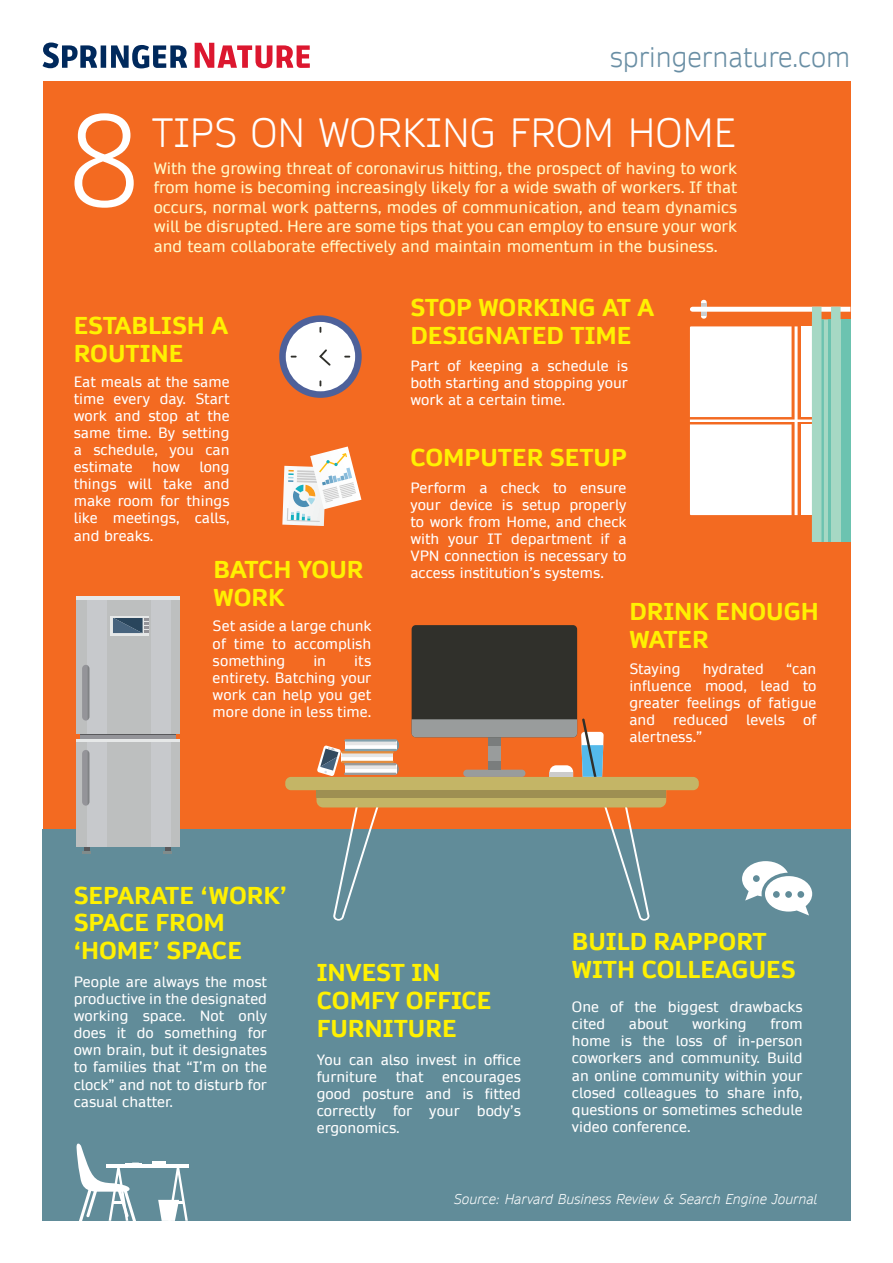
<style>
.page{position:relative;width:893px;height:1263px;background:#fff}
.page>*{position:absolute;margin:0;border:0;box-sizing:border-box;transform-origin:0 0}
.t1{font:300 124.2px "Daytona Pro";color:#fff}
.t2{font:300 39px "Daytona Pro";color:#fff}
.t3{font:300 27px "Daytona Pro";color:#698ea4}
.t4{font:700 23.25px/27.9px "Daytona Pro";color:#fff101}
.t5{font:15.75px/19.5px "Daytona Pro";color:#fffac8;text-align:justify}
.t6{font:14.25px/17.1px "Daytona Pro";color:#fff;text-align:justify}
.t7{font:italic 300 13.5px "Daytona Pro";color:#fff}
</style>
<div class="page">
<div style="left:43px;top:81px;width:807px;height:956px;background:#f36a21"></div>
<div style="left:42px;top:829px;width:808px;height:391px;background:#618c99"></div>
<svg style="left:279px;top:315px;width:83px;height:83px;background:#5a6596"></svg>
<div style="left:286px;top:322px;width:69px;height:69px;background:#fff;border-radius:50%"></div>
<svg style="left:319px;top:327px;width:2px;height:6px"></svg>
<svg style="left:319px;top:380px;width:2px;height:6px"></svg>
<svg style="left:344px;top:356px;width:6px;height:2px"></svg>
<svg style="left:291px;top:356px;width:6px;height:2px"></svg>
<svg style="left:319px;top:349px;width:12px;height:17px"></svg>
<svg style="left:690px;top:300px;width:160px;height:242px"></svg>
<hr style="left:829px;top:319px;width:2px;height:223px;background:#6cc3b0">
<div style="left:285px;top:777px;width:414px;height:13px;background:#c4b566;border-radius:6px"></div>
<svg style="left:316px;top:798px;width:350px;height:123px"></svg>
<div style="left:316px;top:790px;width:350px;height:8px;background:#9e8f52"></div>
<div style="left:412px;top:625px;width:165px;height:112px;background:#30302b;border-radius:4px"></div>
<hr style="left:344px;top:739px;width:53px;height:2px;background:#82a1ad">
<svg style="left:412px;top:718px;width:192px;height:59px"></svg>
<svg style="left:82px;top:847px;width:9px;height:7px"></svg>
<svg style="left:164px;top:847px;width:8px;height:7px"></svg>
<div style="left:80px;top:727px;width:96px;height:18px;background:#949499"></div>
<svg style="left:80px;top:733px;width:96px;height:2px"></svg>
<div style="left:77px;top:742px;width:103px;height:105px;background:#bdbfbf"></div>
<hr style="left:77px;top:739px;width:103px;height:3px;background:#e6e8e8">
<hr style="left:77px;top:596px;width:103px;height:4px;background:#e6e8e8">
<div style="left:77px;top:600px;width:103px;height:133px;background:#bdbfbf"></div>
<div style="left:111px;top:616px;width:38px;height:19px;background:#e6e8e8"></div>
<div style="left:87px;top:600px;width:19px;height:133px;background:#c7c9cc"></div>
<div style="left:87px;top:742px;width:19px;height:105px;background:#c7c9cc"></div>
<svg style="left:82px;top:665px;width:7px;height:55px"></svg>
<svg style="left:82px;top:750px;width:7px;height:56px"></svg>
<svg style="left:113px;top:618px;width:35px;height:15px"></svg>
<div style="left:151px;top:600px;width:19px;height:133px;background:#c7c9cc"></div>
<div style="left:151px;top:742px;width:19px;height:105px;background:#c7c9cc"></div>
<svg style="left:317px;top:740px;width:82px;height:36px"></svg>
<svg style="left:43px;top:43px;width:144px;height:25px"></svg>
<svg style="left:195px;top:43px;width:115px;height:25px"></svg>
<svg style="left:282px;top:446px;width:79px;height:80px"></svg>
<svg style="left:742px;top:861px;width:70px;height:54px"></svg>
<hr style="left:106px;top:1164px;width:83px;height:3px;background:#fff">
<svg style="left:76px;top:1143px;width:66px;height:78px"></svg>
<svg style="left:152px;top:1161px;width:36px;height:60px"></svg>
<p class="t1" style="left:67px;top:81px;width:77px">8</p>
<p class="t3" style="left:610px;top:39px;width:242px">springernature.com</p>
<p class="t2" style="left:152px;top:108px;width:586px">TIPS ON WORKING FROM HOME</p>
<p class="t5" style="left:154px;top:158px;width:585px">With the growing threat of coronavirus hitting, the prospect of having to work from home is becoming increasingly likely for a wide swath of workers. If that occurs, normal work patterns, modes of communication, and team dynamics will be disrupted. Here are some tips that you can employ to ensure your work and team collaborate effectively and maintain momentum in the business.</p>
<p class="t4" style="left:74px;top:312px;width:156px">ESTABLISH A<br>ROUTINE</p>
<p class="t6" style="left:74px;top:373px;width:157px">Eat meals at the same time every day. Start work and stop at the same time. By setting a schedule, you can estimate</p>
<p class="t6" style="left:74px;top:458px;width:157px;text-indent:126px">long things will take and make room for things like meetings, calls, and breaks.</p>
<p class="t6" style="left:152px;top:458px;width:29px">how</p>
<p class="t4" style="left:214px;top:555px;width:151px">BATCH YOUR<br>WORK</p>
<p class="t6" style="left:213px;top:617px;width:160px">Set aside a large chunk of time to accomplish something</p>
<p class="t6" style="left:213px;top:652px;width:160px;text-indent:142px">its entirety. Batching your work can help you get more done in less time.</p>
<p class="t6" style="left:313px;top:652px;width:14px">in</p>
<p class="t4" style="left:410px;top:294px;width:245px">STOP WORKING AT A<br>DESIGNATED TIME</p>
<p class="t6" style="left:410px;top:357px;width:219px">Part of keeping a schedule is both starting and stopping your work at a certain time.</p>
<p class="t4" style="left:410px;top:444px;width:218px">COMPUTER SETUP</p>
<p class="t6" style="left:410px;top:479px;width:218px">Perform a check to ensure your device is setup properly to work from Home, and check with your IT department if a VPN connection is necessary to access institution’s systems.</p>
<p class="t4" style="left:629px;top:597px;width:191px">DRINK ENOUGH<br>WATER</p>
<p class="t6" style="left:629px;top:660px;width:189px;text-indent:157px">“can influence mood, lead to greater feelings of fatigue and</p>
<p class="t6" style="left:629px;top:660px;width:53px">Staying</p>
<p class="t6" style="left:703px;top:660px;width:62px">hydrated</p>
<p class="t6" style="left:673px;top:711px;width:57px">reduced</p>
<p class="t6" style="left:746px;top:711px;width:40px">levels</p>
<p class="t6" style="left:803px;top:711px;width:15px">of</p>
<p class="t6" style="left:629px;top:728px;width:75px">alertness.”</p>
<p class="t4" style="left:74px;top:881px;width:215px">SEPARATE ‘WORK’<br>SPACE FROM ‘HOME’ SPACE</p>
<p class="t6" style="left:74px;top:973px;width:195px">People are always the most productive in the designated working space. Not only does it do something for own brain, but it designates to families that “I’m on the clock” and not to disturb for casual chatter.</p>
<p class="t4" style="left:317px;top:959px;width:176px">INVEST IN<br>COMFY OFFICE<br>FURNITURE</p>
<p class="t6" style="left:317px;top:1051px;width:206px">You can also invest in office furniture</p>
<p class="t6" style="left:396px;top:1068px;width:29px">that</p>
<p class="t6" style="left:317px;top:1068px;width:206px;text-indent:125px">encourages good posture and is fitted correctly for your body’s ergonomics.</p>
<p class="t4" style="left:572px;top:928px;width:225px">BUILD RAPPORT<br>WITH COLLEAGUES</p>
<p class="t6" style="left:572px;top:998px;width:232px">One of the biggest drawbacks cited</p>
<p class="t6" style="left:572px;top:1015px;width:232px;text-indent:199px">from home is the loss of in-person coworkers and community. Build an online community within your closed colleagues to share info, questions or sometimes schedule video conference.</p>
<p class="t6" style="left:629px;top:1015px;width:41px">about</p>
<p class="t6" style="left:692px;top:1015px;width:56px">working</p>
<p class="t7" style="left:454px;top:1190px;width:365px">Source: Harvard Business Review &amp; Search Engine Journal</p>
</div>
